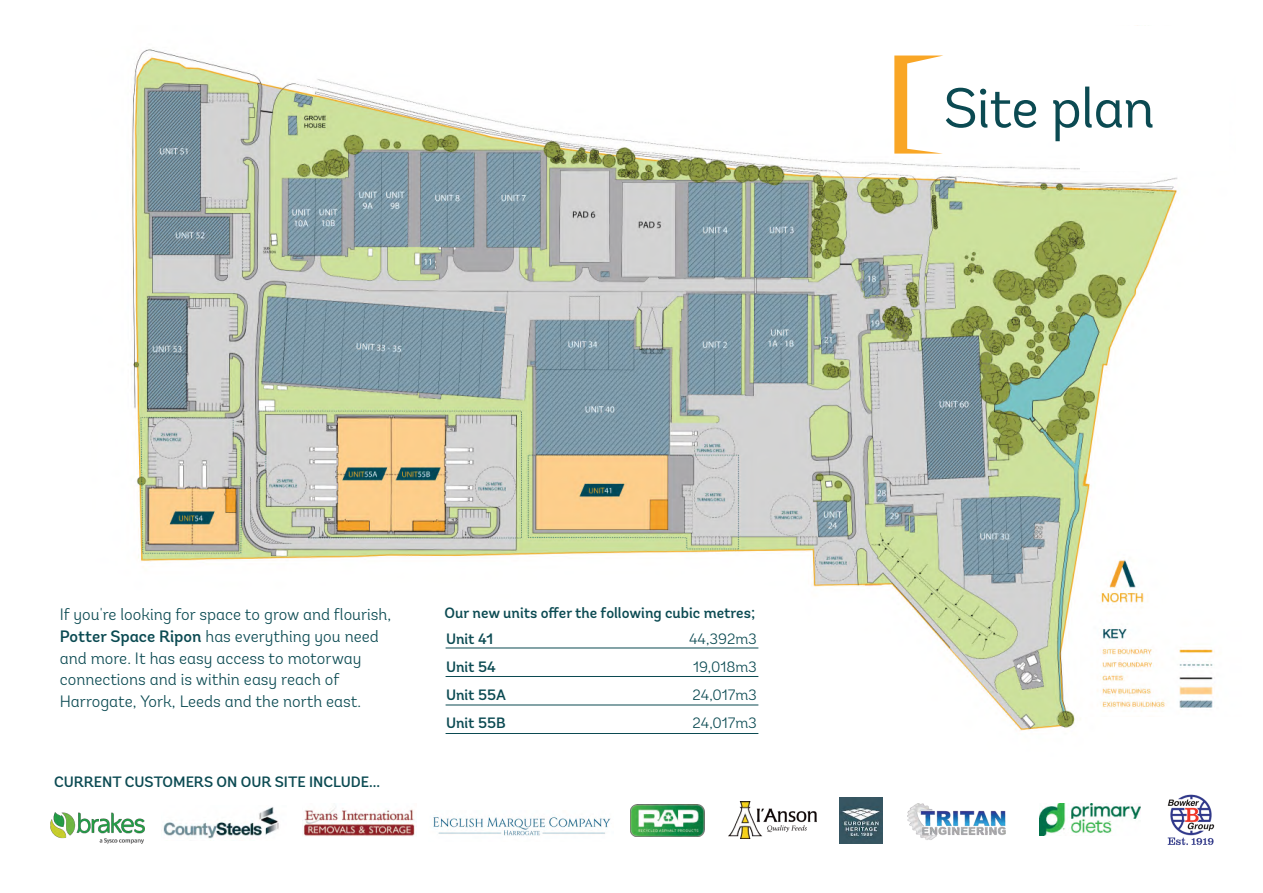
<style>
.page{position:relative;width:1263px;height:893px;background:#fff}
.page>*{position:absolute;margin:0;border:0;box-sizing:border-box;transform-origin:0 0}
.t1{font:56.4px "Andes";letter-spacing:-.015em;color:#0b4a52}
.t2{font:300 16.5px/21.8px "Andes";color:#0b4a52}
.t3{font:500 15px/28.2px "Andes";color:#0b4a52}
.t4{font:300 15px/28.2px "Andes";color:#0b4a52;text-align:justify}
.s1{font-weight:500}
</style>
<div class="page">
<img style="left:131px;top:49px;width:1047px;height:685px">
<div style="left:1080px;top:26px;width:148px;height:144px;background:#fff"></div>
<img style="left:1081px;top:550px;width:134px;height:166px">
<hr style="left:446px;top:648px;width:312px;height:1px;background:#0b4a52">
<hr style="left:446px;top:676px;width:312px;height:1px;background:#0b4a52">
<hr style="left:446px;top:705px;width:312px;height:1px;background:#0b4a52">
<hr style="left:446px;top:733px;width:312px;height:1px;background:#0b4a52">
<img style="left:50px;top:812px;width:94px;height:31px">
<img style="left:163px;top:807px;width:116px;height:32px">
<img style="left:433px;top:815px;width:178px;height:21px">
<img style="left:840px;top:798px;width:42px;height:45px">
<img style="left:303px;top:808px;width:112px;height:29px">
<img style="left:729px;top:801px;width:88px;height:38px">
<img style="left:631px;top:804px;width:74px;height:33px">
<img style="left:1040px;top:804px;width:100px;height:31px">
<img style="left:908px;top:804px;width:98px;height:36px">
<img style="left:1167px;top:794px;width:48px;height:52px">
<svg style="left:894px;top:56px;width:49px;height:98px"></svg>
<p class="t2" style="left:60px;top:605px;width:333px">If you're looking for space to grow and flourish, <span class="s1">Potter space ripon</span> has everything you need and more. It has easy access to motorway connections and is within easy reach of Harrogate, York, Leeds and the north east.</p>
<p class="t3" style="left:445px;top:601px;width:312px;line-height:26px">our new units offer the following cubic metres; unit 41</p>
<p class="t4" style="left:689px;top:626px;width:69px">44,392m3<br>19,018m3<br>24,017m3<br>24,017m3</p>
<p class="t3" style="left:446px;top:654px;width:61px">unit 54 unit 55A unit 55B</p>
<p class="t3" style="left:54px;top:770px;width:328px">Current Customers on our site inClude...</p>
<h1 class="t1" style="left:943px;top:88px;width:212px">Site plan</h1>
</div>
